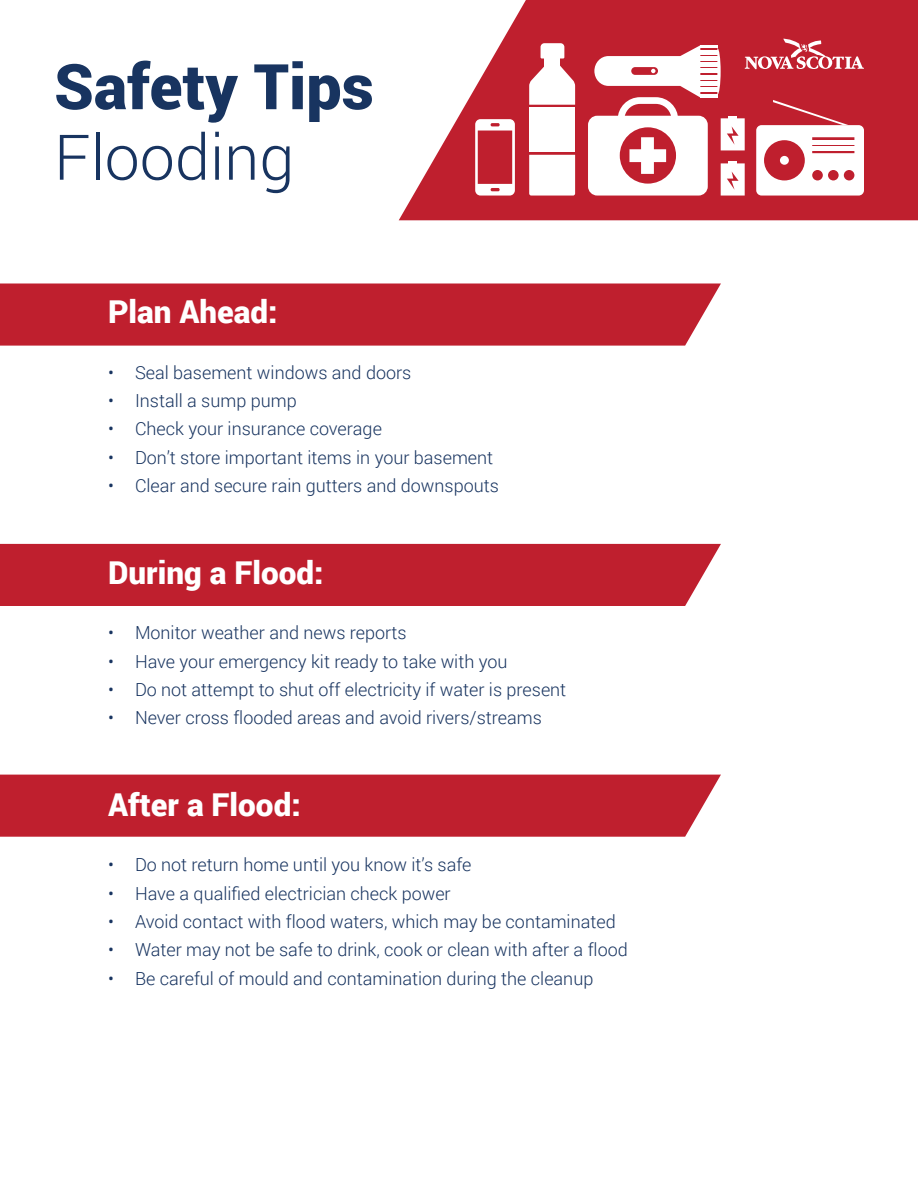
<style>
.page{position:relative;width:918px;height:1188px;background:#fff}
.page>*{position:absolute;margin:0;border:0;box-sizing:border-box;transform-origin:0 0}
.t1{font:900 63px "Roboto";color:#183460}
.t2{font:300 63px "Roboto";color:#183460}
.t3{font:900 31.5px "Roboto";color:#fff}
.t4{font:300 18px "Roboto";color:#183460}
</style>
<div class="page">
<svg style="left:399px;top:0;width:519px;height:220px;fill:#bf1f2e"></svg>
<svg style="left:529px;top:155px;width:46px;height:41px"></svg>
<div style="left:529px;top:108px;width:46px;height:44px;background:#fff"></div>
<svg style="left:529px;top:43px;width:46px;height:62px"></svg>
<div style="left:700px;top:62px;width:17px;height:5px;background:#fff"></div>
<hr style="left:700px;top:45px;width:17px;height:3px;background:#fff">
<div style="left:700px;top:56px;width:17px;height:5px;background:#fff"></div>
<hr style="left:700px;top:69px;width:17px;height:4px;background:#fff">
<hr style="left:700px;top:50px;width:17px;height:4px;background:#fff">
<hr style="left:700px;top:94px;width:17px;height:4px;background:#fff">
<div style="left:700px;top:87px;width:17px;height:5px;background:#fff"></div>
<hr style="left:700px;top:75px;width:17px;height:4px;background:#fff">
<div style="left:700px;top:81px;width:17px;height:5px;background:#fff"></div>
<svg style="left:717px;top:48px;width:4px;height:47px"></svg>
<svg style="left:588px;top:45px;width:120px;height:151px"></svg>
<svg style="left:721px;top:116px;width:24px;height:34px"></svg>
<svg style="left:721px;top:161px;width:24px;height:35px"></svg>
<svg style="left:745px;top:38px;width:119px;height:31px;background:#ce545f"></svg>
<svg style="left:756px;top:100px;width:108px;height:96px"></svg>
<svg style="left:475px;top:119px;width:40px;height:77px"></svg>
<div style="left:0;top:775px;width:721px;height:62px;background:#bf1f2e"></div>
<div style="left:0;top:544px;width:721px;height:62px;background:#bf1f2e"></div>
<div style="left:0;top:284px;width:721px;height:62px;background:#bf1f2e"></div>
<p class="t1" style="left:54px;top:42px;width:321px">Safety Tips</p>
<p class="t2" style="left:54px;top:114px;width:242px">Flooding</p>
<p class="t3" style="left:108px;top:290px;width:171px">Plan Ahead:</p>
<p class="t4" style="left:108px;top:360px;width:305px">• Seal basement windows and doors</p>
<p class="t4" style="left:108px;top:388px;width:190px">• Install a sump pump</p>
<p class="t4" style="left:108px;top:416px;width:275px">• Check your insurance coverage</p>
<p class="t4" style="left:108px;top:445px;width:387px">• Don’t store important items in your basement</p>
<p class="t4" style="left:108px;top:473px;width:392px">• Clear and secure rain gutters and downspouts</p>
<p class="t3" style="left:108px;top:550px;width:217px">During a Flood:</p>
<p class="t4" style="left:108px;top:620px;width:300px">• Monitor weather and news reports</p>
<p class="t4" style="left:108px;top:649px;width:401px">• Have your emergency kit ready to take with you</p>
<p class="t4" style="left:108px;top:677px;width:460px">• Do not attempt to shut off electricity if water is present</p>
<p class="t4" style="left:108px;top:705px;width:435px">• Never cross flooded areas and avoid rivers/streams</p>
<p class="t3" style="left:108px;top:783px;width:194px">After a Flood:</p>
<p class="t4" style="left:108px;top:852px;width:365px">• Do not return home until you know it’s safe</p>
<p class="t4" style="left:108px;top:881px;width:344px">• Have a qualified electrician check power</p>
<p class="t4" style="left:108px;top:909px;width:509px">• Avoid contact with flood waters, which may be contaminated</p>
<p class="t4" style="left:108px;top:938px;width:521px">• Water may not be safe to drink, cook or clean with after a flood</p>
<p class="t4" style="left:108px;top:966px;width:487px">• Be careful of mould and contamination during the cleanup</p>
</div>
